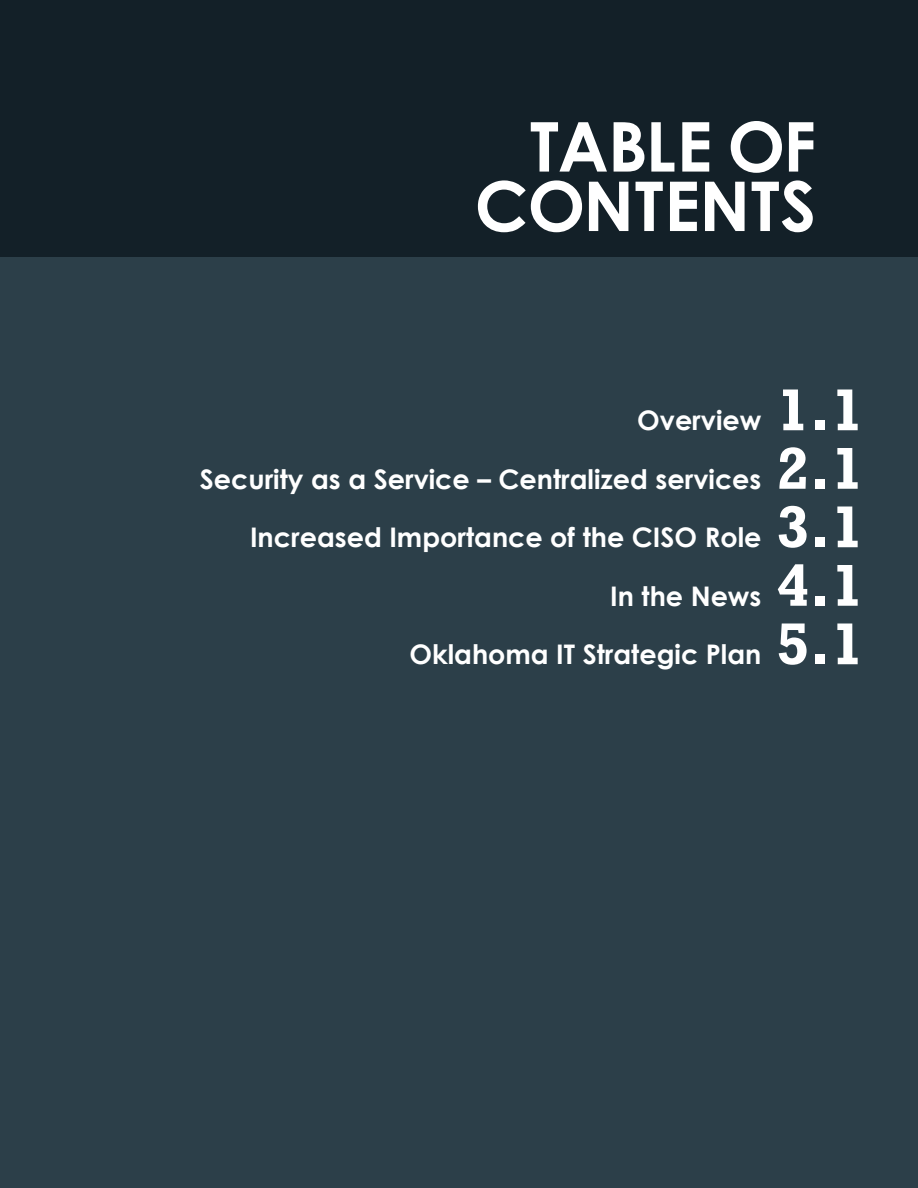
<style>
.page{position:relative;width:918px;height:1188px;background:#fff}
.page>*{position:absolute;margin:0;border:0;box-sizing:border-box;transform-origin:0 0}
.Body_onlight{font:700 68.7px "Century Gothic";letter-spacing:.01em;color:#fff}
.Body_onlight-2{font:700 68.7px "Century Gothic";letter-spacing:-.01em;color:#fff}
.TOC-h1_style{font:700 60px "Rockwell";color:#fff}
.TOC-h1_style-2{font:700 27px "Century Gothic";color:#fff}
</style>
<div class="page">
<div style="left:0;top:12px;width:918px;height:1176px;background:#2c3f49"></div>
<div style="left:0;top:0;width:918px;height:257px;background:#132028"></div>
<p class="Body_onlight-2" style="left:530px;top:103px;width:288px">TABLE OF</p>
<p class="Body_onlight" style="left:475px;top:163px;width:343px">CONTENTS</p>
<p class="TOC-h1_style-2" style="left:637px;top:403px;width:126px">Overview</p>
<p class="TOC-h1_style-2" style="left:200px;top:462px;width:563px">Security as a Service – Centralized services</p>
<p class="TOC-h1_style-2" style="left:250px;top:520px;width:513px">Increased Importance of the CISO Role</p>
<p class="TOC-h1_style-2" style="left:610px;top:579px;width:153px">In the News</p>
<p class="TOC-h1_style-2" style="left:409px;top:637px;width:354px">Oklahoma IT Strategic Plan</p>
<p class="TOC-h1_style" style="left:777px;top:374px;width:89px">1.1</p>
<p class="TOC-h1_style" style="left:777px;top:432px;width:89px">2.1</p>
<p class="TOC-h1_style" style="left:777px;top:491px;width:89px">3.1</p>
<p class="TOC-h1_style" style="left:777px;top:549px;width:89px">4.1</p>
<p class="TOC-h1_style" style="left:777px;top:608px;width:89px">5.1</p>
</div>
